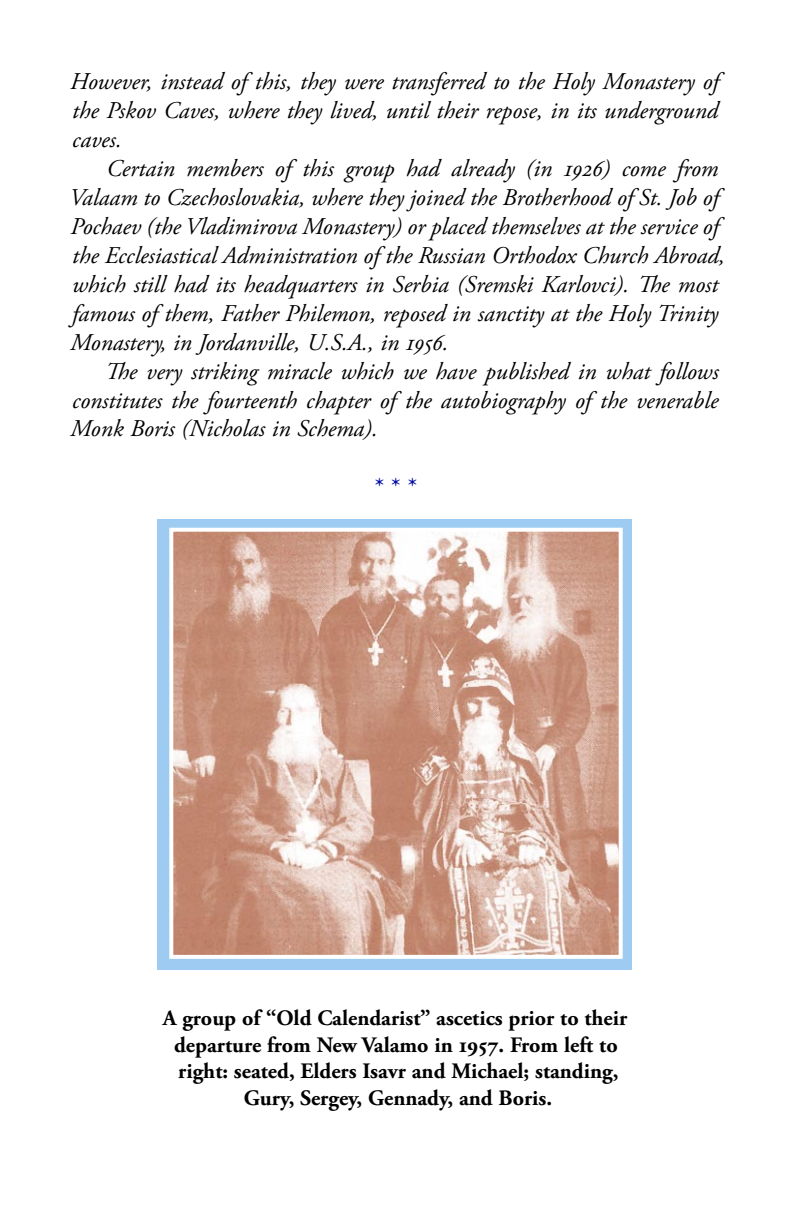
<style>
.page{position:relative;width:792px;height:1224px;background:#fff}
.page>*{position:absolute;margin:0;border:0;box-sizing:border-box;transform-origin:0 0}
.t1{font:italic 24px/29px "Adobe Garamond Pro";color:#000;text-align:justify}
.t2{font:600 24px "Adobe Garamond Pro";color:#000fa0}
.t3{font:700 22px/26.6px "Adobe Garamond Pro";color:#000;text-align:center}
</style>
<div class="page">
<div style="left:158px;top:519px;width:474px;height:451px;background:#9dcbf2"></div>
<img style="left:174px;top:533px;width:444px;height:421px">
<div style="left:169px;top:528px;width:454px;height:431px;border:4px solid #fff"></div>
<p class="t1" style="left:70px;top:68px;width:650px">However, instead of this, they were transferred to the Holy Monastery of the Pskov Caves, where they lived, until their repose, in its underground caves.</p>
<p class="t1" style="left:69px;top:155px;width:657px;text-align:left;text-indent:37px">Certain members of this group had already (in 1926) come from Valaam to Czechoslovakia, where they joined the Brotherhood of St. Job of Pochaev (the Vladimirova Monastery) or placed themselves at the service of the Ecclesiastical Administration of the Russian Orthodox Church Abroad, which still had its headquarters in Serbia (Sremski Karlovci). The most famous of them, Father Philemon, reposed in sanctity at the Holy Trinity Monastery, in Jordanville, U.S.A., in 1956.</p>
<p class="t1" style="left:70px;top:357px;width:650px;text-indent:35px">The very striking miracle which we have published in what follows constitutes the fourteenth chapter of the autobiography of the venerable Monk Boris (Nicholas in Schema).</p>
<p class="t2" style="left:374px;top:473px;width:45px">* * *</p>
<p class="t3" style="left:163px;top:1006px;width:466px">A group of “Old Calendarist” ascetics prior to their departure from New Valamo in 1957. From left to right: seated, Elders Isavr and Michael; standing, Gury, Sergey, Gennady, and Boris.</p>
</div>
